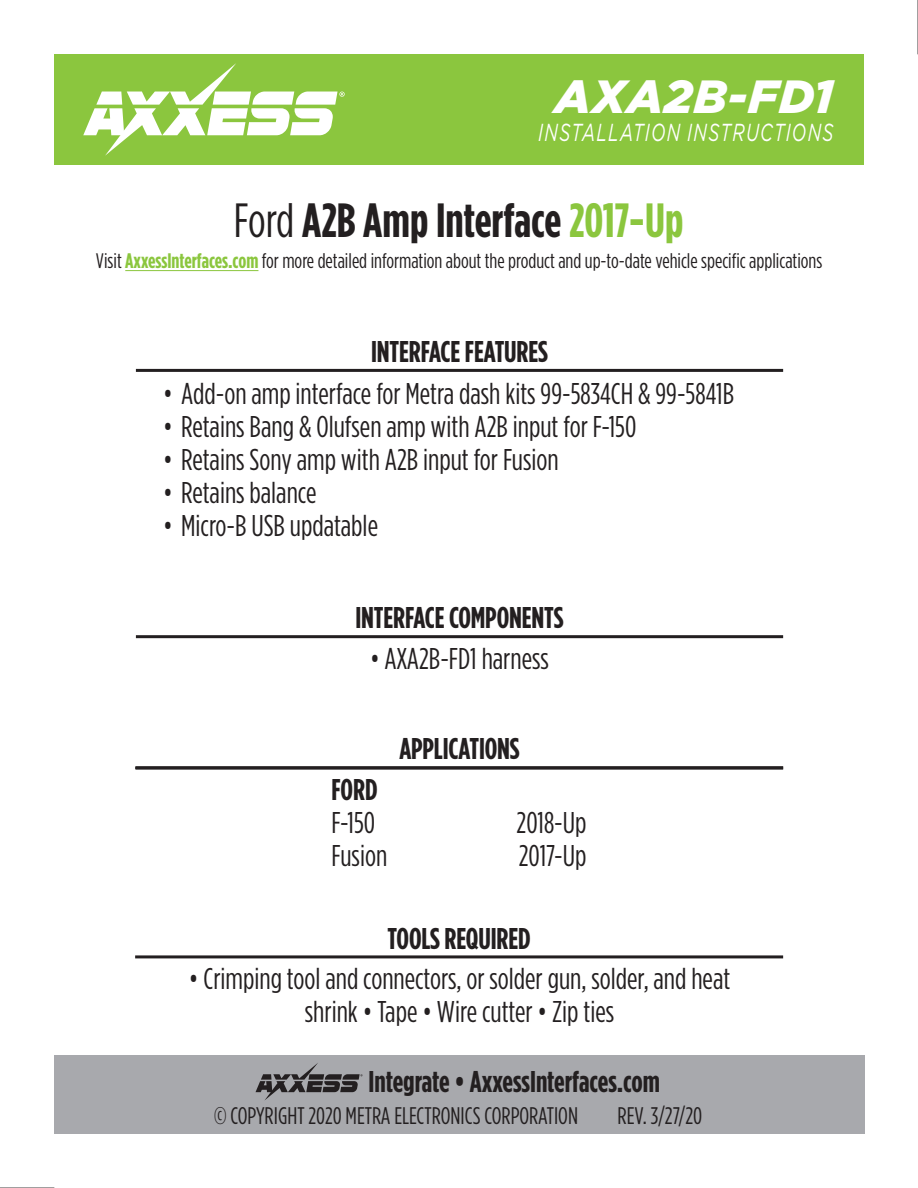
<style>
.page{position:relative;width:918px;height:1188px;background:#fff}
.page>*{position:absolute;margin:0;border:0;box-sizing:border-box;transform-origin:0 0}
.t1{font:700 48px "Gotham Condensed";color:#231f20}
.t2{font:italic 900 46.5px "Gotham";letter-spacing:.015em;color:#fff}
.t3{font:30px/33px "Gotham Condensed";color:#231f20;text-align:center}
.t4{font:700 30px "Gotham Condensed";letter-spacing:-.005em;color:#231f20}
.t5{font:italic 24.6px "Gotham";letter-spacing:.07em;color:#fff;scale:.7 1}
.t6{font:24px "Gotham Condensed";color:#231f20}
.t7{font:21px "Gotham Condensed";color:#231f20}
.s1{font-weight:400}
.s2{color:#8bc63e}
.s3{font-weight:700;color:#8bc63e}
</style>
<div class="page">
<hr style="left:917px;top:0;width:1px;height:54px;background:#231f20">
<hr style="left:0;top:1187px;width:54px;height:1px;background:#231f20">
<div style="left:54px;top:54px;width:810px;height:111px;background:#8bc63e"></div>
<svg style="left:83px;top:63px;width:262px;height:93px"></svg>
<div style="left:54px;top:1056px;width:810px;height:78px;background:#a8a9ad"></div>
<svg style="left:256px;top:1063px;width:107px;height:37px"></svg>
<hr style="left:136px;top:369px;width:647px;height:3px;background:#231f20">
<hr style="left:135px;top:955px;width:648px;height:3px;background:#231f20">
<hr style="left:136px;top:635px;width:647px;height:3px;background:#231f20">
<hr style="left:135px;top:766px;width:648px;height:3px;background:#231f20">
<hr style="left:125px;top:270px;width:133px;height:1px;background:#8bc63e">
<h2 class="t2" style="left:555px;top:70px;width:280px">AXA2B-FD1</h2>
<p class="t5" style="left:538px;top:119px;width:423px">INSTALLATION INSTRUCTIONS</p>
<h1 class="t1" style="left:234px;top:193px;width:451px"><span class="s1">Ford</span> A2B Amp Interface <span class="s2">2017-Up</span></h1>
<p class="t7" style="left:96px;top:249px;width:728px">Visit <span class="s3">AxxessInterfaces.com</span> for more detailed information about the product and up-to-date vehicle specific applications</p>
<p class="t4" style="left:371px;top:334px;width:178px">INTERFACE FEATURES</p>
<p class="t3" style="left:163px;top:377px;width:572px">• Add-on amp interface for Metra dash kits 99-5834CH &amp; 99-5841B</p>
<p class="t3" style="left:163px;top:410px;width:475px">• Retains Bang &amp; Olufsen amp with A2B input for F-150</p>
<p class="t3" style="left:163px;top:443px;width:397px">• Retains Sony amp with A2B input for Fusion</p>
<p class="t3" style="left:163px;top:476px;width:155px">• Retains balance</p>
<p class="t3" style="left:163px;top:509px;width:217px">• Micro-B USB updatable</p>
<p class="t4" style="left:355px;top:601px;width:210px">INTERFACE COMPONENTS</p>
<p class="t3" style="left:370px;top:641px;width:180px">• AXA2B-FD1 harness</p>
<p class="t4" style="left:399px;top:732px;width:122px">APPLICATIONS</p>
<p class="t4" style="left:331px;top:773px;width:48px">FORD</p>
<p class="t3" style="left:331px;top:805px;width:45px">F-150</p>
<p class="t3" style="left:517px;top:805px;width:71px">2018-Up</p>
<p class="t3" style="left:331px;top:838px;width:57px">Fusion</p>
<p class="t3" style="left:519px;top:838px;width:69px">2017-Up</p>
<p class="t4" style="left:388px;top:921px;width:145px">TOOLS REQUIRED</p>
<p class="t3" style="left:189px;top:962px;width:543px">• Crimping tool and connectors, or solder gun, solder, and heat shrink • Tape • Wire cutter • Zip ties</p>
<p class="t4" style="left:369px;top:1064px;width:293px">Integrate • AxxessInterfaces.com</p>
<p class="t6" style="left:214px;top:1103px;width:365px">© COPYRIGHT 2020 METRA ELECTRONICS CORPORATION</p>
<p class="t6" style="left:617px;top:1103px;width:86px">REV. 3/27/20</p>
</div>
